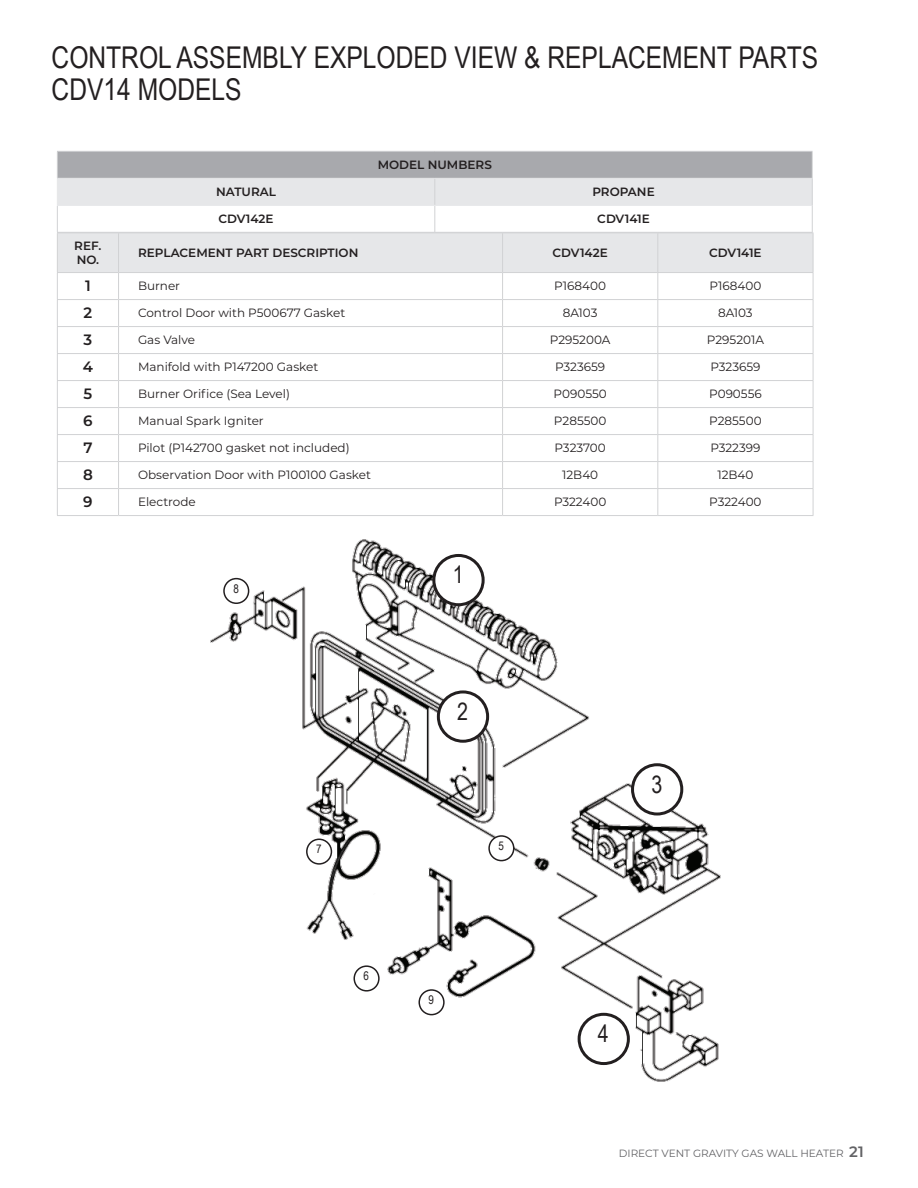
<style>
.page{position:relative;width:918px;height:1188px;background:#fff}
.page>*{position:absolute;margin:0;border:0;box-sizing:border-box;transform-origin:0 0}
.t1{font:30px/31.5px "Arial Narrow";color:#231f20}
.t2{font:24px "Arial Narrow";color:#231f20}
.t3{font:600 15px "Montserrat";color:#231f20}
.t4{font:12px "Montserrat";color:#231f20}
.t5{font:600 12px/14.4px "Montserrat";color:#231f20}
.t6{font:12px "Arial Narrow";color:#231f20}
.t7{font:10.5px "Montserrat";color:#636366}
.s1{font-weight:600;font-size:15px}
</style>
<div class="page">
<img style="left:211px;top:539px;width:510px;height:542px">
<hr style="left:57px;top:515px;width:62px;height:1px;background:#d1d2d4">
<hr style="left:119px;top:515px;width:384px;height:1px;background:#d1d2d4">
<hr style="left:503px;top:515px;width:155px;height:1px;background:#d1d2d4">
<hr style="left:658px;top:515px;width:155px;height:1px;background:#d1d2d4">
<div style="left:434px;top:555px;width:49px;height:50px;background:#fff;border-radius:50%"></div>
<div style="left:432px;top:554px;width:53px;height:52px;border:3px solid #231f20;border-radius:50%"></div>
<div style="left:438px;top:692px;width:50px;height:49px;background:#fff;border-radius:50%"></div>
<div style="left:437px;top:690px;width:52px;height:53px;border:3px solid #231f20;border-radius:50%"></div>
<div style="left:633px;top:765px;width:49px;height:49px;background:#fff;border-radius:50%"></div>
<div style="left:631px;top:763px;width:52px;height:53px;border:3px solid #231f20;border-radius:50%"></div>
<div style="left:579px;top:1014px;width:49px;height:50px;background:#fff;border-radius:50%"></div>
<div style="left:578px;top:1013px;width:52px;height:52px;border:3px solid #231f20;border-radius:50%"></div>
<div style="left:489px;top:836px;width:25px;height:25px;background:#fff;border-radius:50%"></div>
<div style="left:488px;top:835px;width:27px;height:26px;border:2px solid #231f20;border-radius:50%"></div>
<div style="left:354px;top:966px;width:25px;height:25px;background:#fff;border-radius:50%"></div>
<div style="left:353px;top:965px;width:27px;height:27px;border:2px solid #231f20;border-radius:50%"></div>
<div style="left:307px;top:839px;width:24px;height:25px;background:#fff;border-radius:50%"></div>
<div style="left:306px;top:839px;width:26px;height:26px;border:2px solid #231f20;border-radius:50%"></div>
<div style="left:224px;top:579px;width:25px;height:24px;background:#fff;border-radius:50%"></div>
<div style="left:223px;top:578px;width:26px;height:26px;border:2px solid #231f20;border-radius:50%"></div>
<div style="left:419px;top:990px;width:25px;height:25px;background:#fff;border-radius:50%"></div>
<div style="left:418px;top:989px;width:27px;height:26px;border:2px solid #231f20;border-radius:50%"></div>
<hr style="left:57px;top:151px;width:378px;height:1px;background:#d1d2d4">
<hr style="left:435px;top:151px;width:378px;height:1px;background:#d1d2d4">
<svg style="left:57px;top:152px;width:757px;height:363px"></svg>
<hr style="left:435px;top:178px;width:377px;height:1px;background:#e6e7e9">
<hr style="left:57px;top:205px;width:378px;height:1px;background:#e6e7e9">
<hr style="left:435px;top:205px;width:377px;height:1px;background:#e6e7e9">
<h1 class="t1" style="left:52px;top:45px;width:768px">CONTROL ASSEMBLY EXPLODED VIEW &amp; REPLACEMENT PARTS<br>CDV14 MODELS</h1>
<p class="t5" style="left:378px;top:158px;width:116px">MODEL NUMBERS</p>
<p class="t5" style="left:216px;top:185px;width:61px">NATURAL</p>
<p class="t5" style="left:592px;top:185px;width:64px">PROPANE</p>
<p class="t5" style="left:218px;top:212px;width:57px">CDV142E</p>
<p class="t5" style="left:597px;top:212px;width:54px">CDV141E</p>
<p class="t5" style="left:74px;top:238px;width:29px">REF.<br>NO.</p>
<p class="t5" style="left:138px;top:246px;width:222px">REPLACEMENT PART DESCRIPTION</p>
<p class="t5" style="left:553px;top:246px;width:57px">CDV142E</p>
<p class="t5" style="left:709px;top:246px;width:54px">CDV141E</p>
<p class="t3" style="left:85px;top:278px;width:7px">1</p>
<p class="t4" style="left:138px;top:280px;width:44px">Burner</p>
<p class="t4" style="left:554px;top:280px;width:53px">P168400</p>
<p class="t4" style="left:710px;top:280px;width:53px">P168400</p>
<p class="t3" style="left:84px;top:305px;width:10px">2</p>
<p class="t4" style="left:138px;top:307px;width:209px">Control Door with P500677 Gasket</p>
<p class="t4" style="left:563px;top:307px;width:36px">8A103</p>
<p class="t4" style="left:718px;top:307px;width:36px">8A103</p>
<p class="t3" style="left:84px;top:332px;width:10px">3</p>
<p class="t4" style="left:138px;top:334px;width:58px">Gas Valve</p>
<p class="t4" style="left:550px;top:334px;width:62px">P295200A</p>
<p class="t4" style="left:707px;top:334px;width:59px">P295201A</p>
<p class="t3" style="left:83px;top:359px;width:12px">4</p>
<p class="t4" style="left:138px;top:361px;width:182px">Manifold with P147200 Gasket</p>
<p class="t4" style="left:555px;top:361px;width:52px">P323659</p>
<p class="t4" style="left:710px;top:361px;width:52px">P323659</p>
<p class="t3" style="left:84px;top:386px;width:10px">5</p>
<p class="t4" style="left:138px;top:388px;width:153px">Burner Orifice (Sea Level)</p>
<p class="t4" style="left:554px;top:388px;width:55px">P090550</p>
<p class="t4" style="left:709px;top:388px;width:54px">P090556</p>
<p class="t3" style="left:83px;top:413px;width:11px">6</p>
<p class="t4" style="left:138px;top:415px;width:127px">Manual Spark Igniter</p>
<p class="t4" style="left:554px;top:415px;width:54px">P285500</p>
<p class="t4" style="left:709px;top:415px;width:54px">P285500</p>
<p class="t3" style="left:83px;top:440px;width:11px">7</p>
<p class="t4" style="left:138px;top:442px;width:213px">Pilot (P142700 gasket not included)</p>
<p class="t4" style="left:555px;top:442px;width:53px">P323700</p>
<p class="t4" style="left:710px;top:442px;width:52px">P322399</p>
<p class="t3" style="left:83px;top:467px;width:11px">8</p>
<p class="t4" style="left:138px;top:469px;width:234px">Observation Door with P100100 Gasket</p>
<p class="t4" style="left:562px;top:469px;width:38px">12B40</p>
<p class="t4" style="left:717px;top:469px;width:38px">12B40</p>
<p class="t3" style="left:83px;top:494px;width:11px">9</p>
<p class="t4" style="left:138px;top:496px;width:59px">Electrode</p>
<p class="t4" style="left:554px;top:496px;width:54px">P322400</p>
<p class="t4" style="left:709px;top:496px;width:54px">P322400</p>
<p class="t6" style="left:233px;top:584px;width:7px">8</p>
<p class="t6" style="left:316px;top:844px;width:7px">7</p>
<p class="t6" style="left:364px;top:971px;width:7px">6</p>
<h2 class="t2" style="left:453px;top:566px;width:12px">1</h2>
<h2 class="t2" style="left:457px;top:702px;width:12px">2</h2>
<p class="t6" style="left:499px;top:841px;width:7px">5</p>
<p class="t6" style="left:429px;top:995px;width:7px">9</p>
<h2 class="t2" style="left:651px;top:775px;width:12px">3</h2>
<h2 class="t2" style="left:598px;top:1025px;width:12px">4</h2>
<p class="t7" style="left:619px;top:1148px;width:246px">DIRECT VENT GRAVITY GAS WALL HEATER <span class="s1">21</span></p>
</div>
